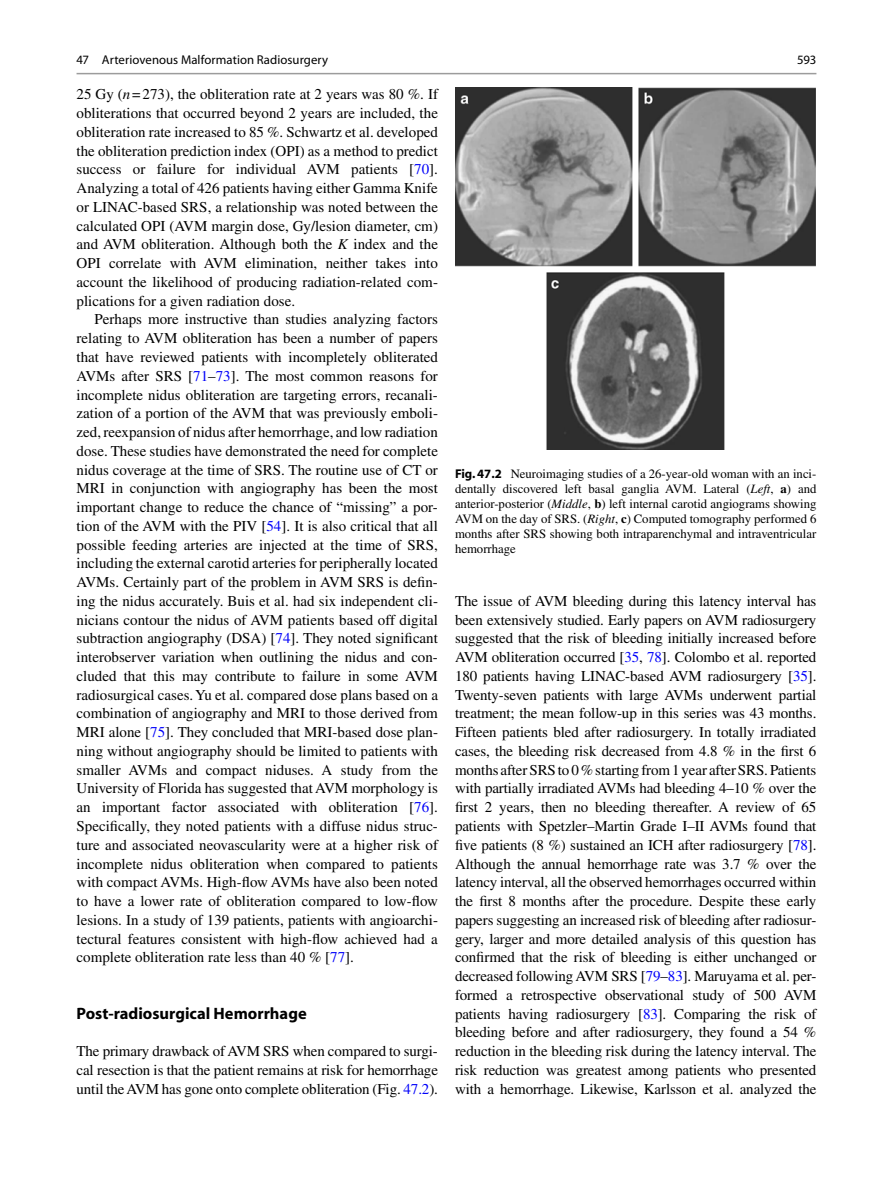
<style>
.page{position:relative;width:893px;height:1187px;background:#fff}
.page>*{position:absolute;margin:0;border:0;box-sizing:border-box;transform-origin:0 0}
.t1{font:700 16.5px "Hsxpkb Spjnrr Myriad";color:#000}
.t2{font:15px/18.8px "Pwpnsw Wxrptt Times";letter-spacing:-.01em;color:#000;text-align:justify}
.t3{font:12.75px/15px "Pwpnsw Wxrptt Times";color:#000;text-align:justify}
.t4{font:12.75px "Pcrmtk Hjwryp Myriad";letter-spacing:.005em;color:#000}
.s1{font-family:"Vkhvwy Fnjqst Times";font-style:italic}
.s2{color:#0000fa}
.s3{font-family:"Hsxpkb Spjnrr Myriad";font-weight:700}
.s4{font-family:"Gywpmd Dgfqhb Times";font-weight:700}
</style>
<div class="page">
<img style="left:456px;top:88px;width:360px;height:361px">
<hr style="left:77px;top:73px;width:739px;height:1px;background:#9c9c9c">
<p class="t4" style="left:77px;top:55px;width:253px">47 Arteriovenous Malformation Radiosurgery</p>
<p class="t2" style="left:77px;top:86px;width:363px">25 Gy ( <span class="s1">n</span> = 273), the obliteration rate at 2 years was 80 %. If obliterations that occurred beyond 2 years are included, the obliteration rate increased to 85 %. Schwartz et al. developed the obliteration prediction index (OPI) as a method to predict success or failure for individual AVM patients [ <span class="s2">70</span> ].<br>Analyzing a total of 426 patients having either Gamma Knife or LINAC-based SRS, a relationship was noted between the calculated OPI (AVM margin dose, Gy/lesion diameter, cm) and AVM obliteration. Although both the <span class="s1">K</span> index and the OPI correlate with AVM elimination, neither takes into account the likelihood of producing radiation-related com&shy;plications for a given radiation dose.</p>
<p class="t2" style="left:77px;top:311px;width:363px;text-indent:18px">Perhaps more instructive than studies analyzing factors relating to AVM obliteration has been a number of papers that have reviewed patients with incompletely obliterated AVMs after SRS [ <span class="s2">71</span> – <span class="s2">73</span> ]. The most common reasons for incomplete nidus obliteration are targeting errors, recanali&shy;zation of a portion of the AVM that was previously emboli&shy;zed, reexpansion of nidus after hemorrhage, and low radiation dose. These studies have demonstrated the need for complete nidus coverage at the time of SRS. The routine use of CT or MRI in conjunction with angiography has been the most important change to reduce the chance of “missing” a por&shy;tion of the AVM with the PIV [ <span class="s2">54</span> ]. It is also critical that all possible feeding arteries are injected at the time of SRS, including the external carotid arteries for peripherally located AVMs. Certainly part of the problem in AVM SRS is defin&shy;ing the nidus accurately. Buis et al. had six independent cli&shy;nicians contour the nidus of AVM patients based off digital subtraction angiography (DSA) [ <span class="s2">74</span> ]. They noted significant interobserver variation when outlining the nidus and con&shy;cluded that this may contribute to failure in some AVM radiosurgical cases. Yu et al. compared dose plans based on a combination of angiography and MRI to those derived from MRI alone [ <span class="s2">75</span> ]. They concluded that MRI-based dose plan&shy;ning without angiography should be limited to patients with smaller AVMs and compact niduses. A study from the University of Florida has suggested that AVM morphology is an important factor associated with obliteration [ <span class="s2">76</span> ].<br>Specifically, they noted patients with a diffuse nidus struc&shy;ture and associated neovascularity were at a higher risk of incomplete nidus obliteration when compared to patients with compact AVMs. High-flow AVMs have also been noted to have a lower rate of obliteration compared to low-flow lesions. In a study of 139 patients, patients with angioarchi&shy;tectural features consistent with high-flow achieved had a complete obliteration rate less than 40 % [ <span class="s2">77</span> ].</p>
<p class="t1" style="left:77px;top:1006px;width:232px">Post-radiosurgical Hemorrhage</p>
<p class="t2" style="left:77px;top:1043px;width:363px">The primary drawback of AVM SRS when compared to surgi&shy;cal resection is that the patient remains at risk for hemorrhage until the AVM has gone onto complete obliteration (Fig. <span class="s2">47.2</span> ).</p>
<p class="t4" style="left:797px;top:55px;width:21px">593</p>
<p class="t3" style="left:455px;top:467px;width:363px"><span class="s3">Fig. 47.2</span> Neuroimaging studies of a 26-year-old woman with an inci&shy;dentally discovered left basal ganglia AVM. Lateral ( <span class="s1">Left</span> , <span class="s4">a</span> ) and anterior- posterior ( <span class="s1">Middle</span> , <span class="s4">b</span> ) left internal carotid angiograms showing AVM on the day of SRS. ( <span class="s1">Right</span> , <span class="s4">c</span> ) Computed tomography performed 6 months after SRS showing both intraparenchymal and intraventricular hemorrhage</p>
<p class="t2" style="left:455px;top:593px;width:363px">The issue of AVM bleeding during this latency interval has been extensively studied. Early papers on AVM radiosurgery suggested that the risk of bleeding initially increased before AVM obliteration occurred [ <span class="s2">35</span> , <span class="s2">78</span> ]. Colombo et al. reported 180 patients having LINAC-based AVM radiosurgery [ <span class="s2">35</span> ].<br>Twenty-seven patients with large AVMs underwent partial treatment; the mean follow-up in this series was 43 months.<br>Fifteen patients bled after radiosurgery. In totally irradiated cases, the bleeding risk decreased from 4.8 % in the first 6 months after SRS to 0 % starting from 1 year after SRS. Patients with partially irradiated AVMs had bleeding 4–10 % over the first 2 years, then no bleeding thereafter. A review of 65 patients with Spetzler–Martin Grade I–II AVMs found that five patients (8 %) sustained an ICH after radiosurgery [ <span class="s2">78</span> ].<br>Although the annual hemorrhage rate was 3.7 % over the latency interval, all the observed hemorrhages occurred within the first 8 months after the procedure. Despite these early papers suggesting an increased risk of bleeding after radiosur&shy;gery, larger and more detailed analysis of this question has confirmed that the risk of bleeding is either unchanged or decreased following AVM SRS [ <span class="s2">79</span> – <span class="s2">83</span> ]. Maruyama et al. per&shy;formed a retrospective observational study of 500 AVM patients having radiosurgery [ <span class="s2">83</span> ]. Comparing the risk of bleeding before and after radiosurgery, they found a 54 % reduction in the bleeding risk during the latency interval. The risk reduction was greatest among patients who presented with a hemorrhage. Likewise, Karlsson et al. analyzed the</p>
</div>
